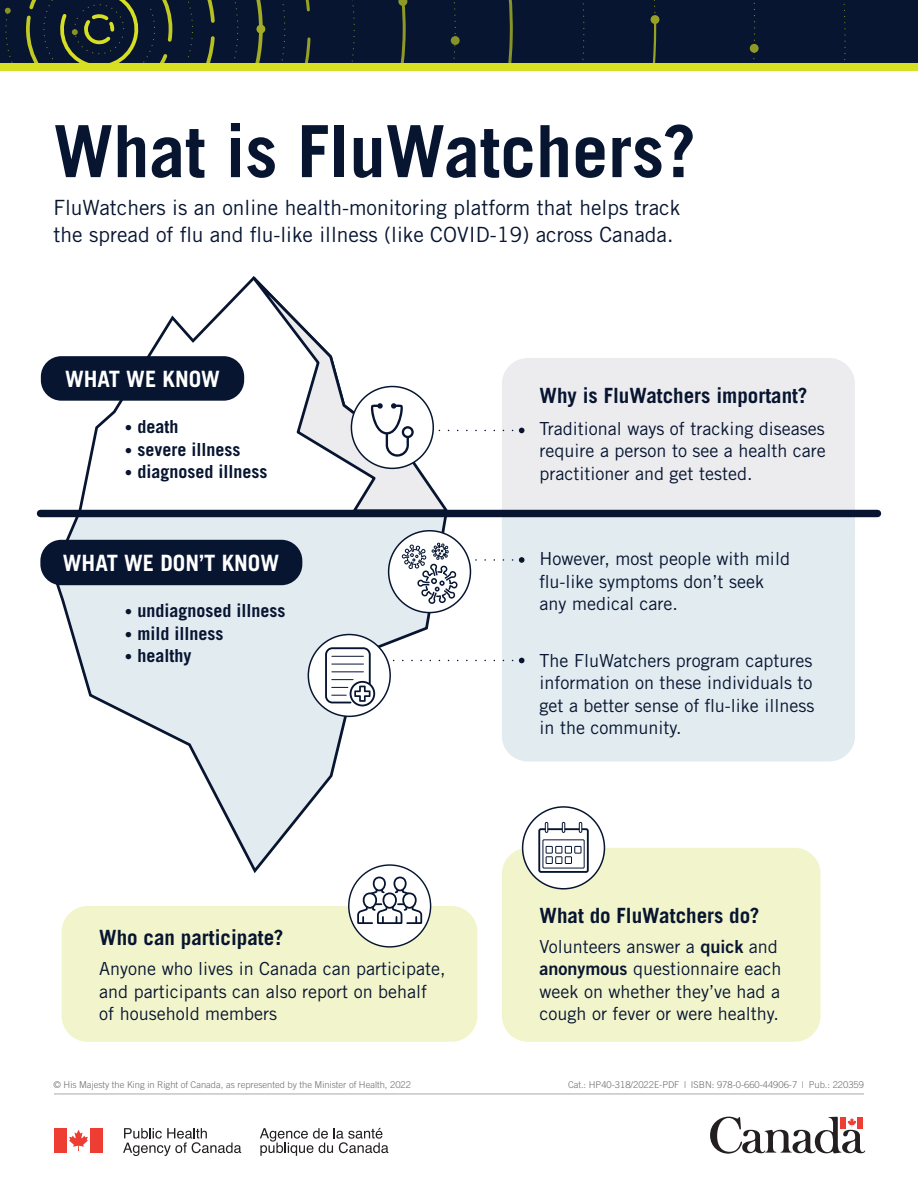
<style>
.page{position:relative;width:918px;height:1188px;background:#fff}
.page>*{position:absolute;margin:0;border:0;box-sizing:border-box;transform-origin:0 0}
.t1{font:700 72px "Trade Gothic LT Std";color:#071531}
.t2{font:700 22.5px "Trade Gothic LT Std";color:#fff}
.t3{font:21px/27px "Trade Gothic LT Std";color:#071531}
.t4{font:700 21px "Trade Gothic LT Std";color:#071531}
.t5{font:18px/22.5px "Trade Gothic LT Std";color:#071531}
.t6{font:700 18px "Trade Gothic LT Std";color:#071531}
.t7{font:300 9.3px "Trade Gothic LT Std";color:#6c6d70}
.s1{font-size:15px}
.s2{font-family:"Trade Gothic LT Std Bd 2"}
</style>
<div class="page">
<div style="left:502px;top:358px;width:353px;height:152px;background:#ececee"></div>
<div style="left:502px;top:517px;width:353px;height:245px;background:#e1ebf0"></div>
<div style="left:0;top:63px;width:918px;height:8px;background:#d6df21"></div>
<div style="left:846px;top:0;width:72px;height:63px;background:#071531"></div>
<div style="left:812px;top:0;width:34px;height:63px;background:#071531"></div>
<div style="left:0;top:0;width:812px;height:63px;background:#071531"></div>
<svg style="left:51px;top:509px;width:399px;height:367px;fill:#e1ebf0"></svg>
<svg style="left:710px;top:1117px;width:155px;height:37px"></svg>
<div style="left:54px;top:1128px;width:12px;height:25px;background:#ee3e34"></div>
<svg style="left:69px;top:1130px;width:19px;height:21px"></svg>
<div style="left:91px;top:1128px;width:12px;height:25px;background:#ee3e34"></div>
<svg style="left:123px;top:1128px;width:118px;height:28px"></svg>
<svg style="left:260px;top:1128px;width:128px;height:28px"></svg>
<hr style="left:54px;top:1094px;width:810px;height:1px;background:#a8a9ad">
<svg style="left:76px;top:306px;width:372px;height:212px"></svg>
<svg style="left:225px;top:276px;width:225px;height:234px"></svg>
<div style="left:40px;top:510px;width:838px;height:7px;background:#071531"></div>
<div style="left:44px;top:359px;width:197px;height:38px;background:#071531;border-radius:17px"></div>
<div style="left:41px;top:356px;width:203px;height:45px;border:7px solid #071531;border-radius:17px"></div>
<div style="left:44px;top:544px;width:255px;height:37px;background:#071531;border-radius:17px"></div>
<div style="left:40px;top:540px;width:262px;height:45px;border:8px solid #071531;border-radius:17px"></div>
<div style="left:351px;top:387px;width:82px;height:81px;background:#fff;border-radius:50%"></div>
<div style="left:308px;top:635px;width:82px;height:81px;background:#fff;border-radius:50%"></div>
<div style="left:308px;top:634px;width:83px;height:83px;border:2px solid #071531;border-radius:50%"></div>
<div style="left:389px;top:531px;width:81px;height:82px;background:#fff;border-radius:50%"></div>
<div style="left:388px;top:530px;width:83px;height:83px;border:2px solid #071531;border-radius:50%"></div>
<svg style="left:351px;top:403px;width:174px;height:54px"></svg>
<svg style="left:325px;top:646px;width:200px;height:58px"></svg>
<div style="left:350px;top:681px;width:25px;height:25px;border:2px solid #071531;border-radius:50%"></div>
<svg style="left:401px;top:542px;width:124px;height:63px"></svg>
<div style="left:62px;top:906px;width:415px;height:136px;background:#f2f5cb;border-radius:26px"></div>
<div style="left:349px;top:865px;width:82px;height:82px;background:#fff;border-radius:50%"></div>
<div style="left:373px;top:877px;width:13px;height:14px;border:2px solid #071531;border-radius:50%"></div>
<div style="left:394px;top:877px;width:13px;height:14px;border:2px solid #071531;border-radius:50%"></div>
<svg style="left:357px;top:888px;width:66px;height:36px"></svg>
<div style="left:502px;top:848px;width:319px;height:194px;background:#f2f5cb;border-radius:26px"></div>
<div style="left:523px;top:807px;width:81px;height:82px;background:#fff;border-radius:50%"></div>
<div style="left:522px;top:806px;width:83px;height:84px;border:2px solid #071531;border-radius:50%"></div>
<div style="left:538px;top:828px;width:51px;height:45px;border:2px solid #071531;border-radius:2px"></div>
<svg style="left:562px;top:822px;width:3px;height:11px"></svg>
<svg style="left:545px;top:822px;width:3px;height:11px"></svg>
<svg style="left:579px;top:822px;width:3px;height:11px"></svg>
<div style="left:542px;top:839px;width:43px;height:30px;border:1px solid #071531"></div>
<div style="left:546px;top:856px;width:7px;height:8px;border:1px solid #071531"></div>
<div style="left:555px;top:856px;width:7px;height:8px;border:1px solid #071531"></div>
<div style="left:565px;top:856px;width:7px;height:8px;border:1px solid #071531"></div>
<div style="left:555px;top:846px;width:7px;height:8px;border:1px solid #071531"></div>
<div style="left:546px;top:846px;width:7px;height:8px;border:1px solid #071531"></div>
<div style="left:565px;top:846px;width:7px;height:8px;border:1px solid #071531"></div>
<div style="left:574px;top:846px;width:7px;height:8px;border:1px solid #071531"></div>
<h1 class="t1" style="left:53px;top:107px;width:644px">What is FluWatchers?</h1>
<p class="t3" style="left:53px;top:194px;width:628px">FluWatchers is an online health-monitoring platform that helps track the spread of flu and flu-like illness (like COVID-19) across Canada.</p>
<p class="t2" style="left:65px;top:365px;width:157px">WHAT WE KNOW</p>
<p class="t6" style="left:125px;top:416px;width:55px"><span class="s1">•</span> death</p>
<p class="t6" style="left:125px;top:438px;width:117px"><span class="s1">•</span> severe illness</p>
<p class="t6" style="left:125px;top:461px;width:144px"><span class="s1">•</span> diagnosed illness</p>
<p class="t2" style="left:63px;top:549px;width:218px">WHAT WE DON’T KNOW</p>
<p class="t6" style="left:125px;top:600px;width:162px"><span class="s1">•</span> undiagnosed illness</p>
<p class="t6" style="left:125px;top:622px;width:100px"><span class="s1">•</span> mild illness</p>
<p class="t6" style="left:125px;top:645px;width:68px"><span class="s1">•</span> healthy</p>
<p class="t4" style="left:99px;top:925px;width:186px">Who can participate?</p>
<p class="t5" style="left:99px;top:957px;width:348px">Anyone who lives in Canada can participate, and participants can also report on behalf of household members</p>
<p class="t4" style="left:540px;top:383px;width:269px">Why is FluWatchers important?</p>
<p class="t5" style="left:540px;top:417px;width:288px;text-align:justify">Traditional ways of tracking diseases require a person to see a health care practitioner and get tested.</p>
<p class="t5" style="left:540px;top:547px;width:252px">However, most people with mild flu-like symptoms don’t seek any medical care.</p>
<p class="t5" style="left:540px;top:649px;width:276px;text-align:justify">The FluWatchers program captures information on these individuals to get a better sense of flu-like illness in the community.</p>
<p class="t4" style="left:540px;top:903px;width:222px">What do FluWatchers do?</p>
<p class="t5" style="left:540px;top:935px;width:244px">Volunteers answer a <span class="s2">quick</span> and <span class="s2">anonymous</span> questionnaire each week on whether they’ve had a cough or fever or were healthy.</p>
<p class="t7" style="left:53px;top:1079px;width:359px">© His Majesty the King in Right of Canada, as represented by the Minister of Health, 2022</p>
<p class="t7" style="left:568px;top:1079px;width:297px">Cat.: HP40-318/2022E-PDF | ISBN: 978-0-660-44906-7 | Pub.: 220359</p>
</div>
